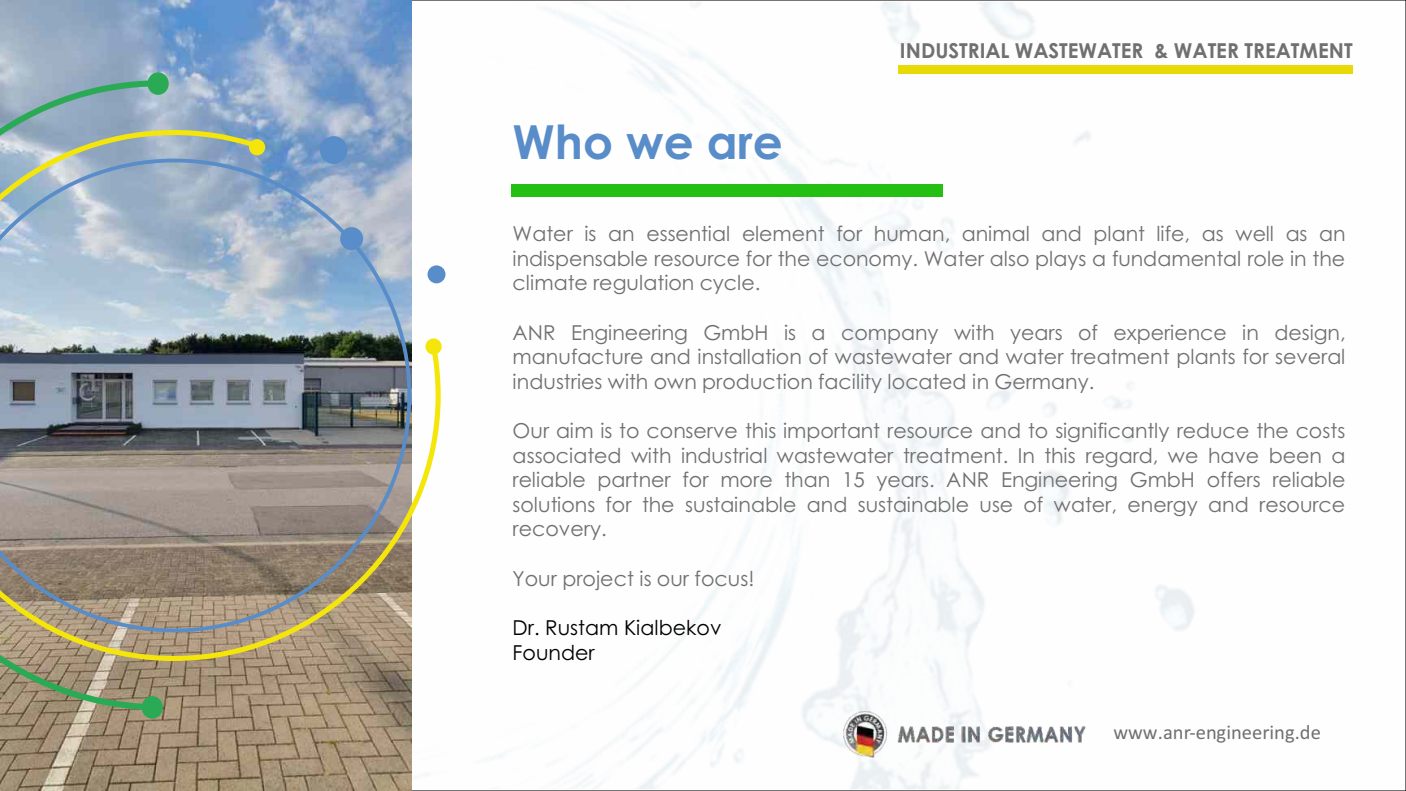
<style>
.page{position:relative;width:1406px;height:791px;background:#fff}
.page>*{position:absolute;margin:0;border:0;box-sizing:border-box;transform-origin:0 0}
.t1{font:700 47.02px "Century Gothic";color:#598dc9}
.t2{font:20.7px "Century Gothic";color:#707070}
.t3{font:20.47px/24.5px "Century Gothic";color:#707070;text-align:justify}
.t4{font:700 20.47px "Century Gothic";color:#707070}
.t5{font:20.47px/24.5px "Century Gothic";color:#000}
.t6{font:20.47px "Calibri";color:#707070}
</style>
<div class="page">
<img style="left:411px;top:2px;width:784px;height:787px">
<img style="left:841px;top:709px;width:249px;height:51px">
<div style="left:511px;top:185px;width:432px;height:12px;background:#24bf13"></div>
<div style="left:899px;top:65px;width:454px;height:9px;background:#e8d907"></div>
<img style="left:0;top:0;width:411px;height:791px">
<svg style="left:0;top:72px;width:169px;height:647px"></svg>
<svg style="left:0;top:130px;width:442px;height:531px"></svg>
<img style="left:0;top:159px;width:411px;height:473px">
<div style="left:320px;top:136px;width:28px;height:28px;background:#598dc9;border-radius:50%"></div>
<div style="left:427px;top:265px;width:18px;height:18px;background:#598dc9;border-radius:50%"></div>
<h1 class="t1" style="left:513px;top:124px;width:272px">Who we are</h1>
<p class="t4" style="left:900px;top:43px;width:454px">INDUSTRIAL WASTEWATER &amp; WATER TREATMENT</p>
<p class="t3" style="left:513px;top:223px;width:834px">Water is an essential element for human, animal and plant life, as well as an indispensable resource for the economy. Water also plays a fundamental role in the climate regulation cycle.</p>
<p class="t3" style="left:513px;top:322px;width:835px">ANR Engineering GmbH is a company with years of experience in design, manufacture and installation of wastewater and water treatment plants for several industries with own production facility located in Germany.</p>
<p class="t3" style="left:513px;top:420px;width:834px">Our aim is to conserve this important resource and to significantly reduce the costs associated with industrial wastewater treatment. In this regard, we have been a reliable partner for more than 15 years. ANR Engineering GmbH offers reliable solutions for the sustainable and sustainable use of water, energy and resource recovery.</p>
<p class="t2" style="left:513px;top:570px;width:243px">Your project is our focus!</p>
<p class="t5" style="left:513px;top:617px;width:210px">Dr. Rustam Kialbekov<br>Founder</p>
<p class="t6" style="left:1113px;top:723px;width:209px">www.anr-engineering.de</p>
</div>
